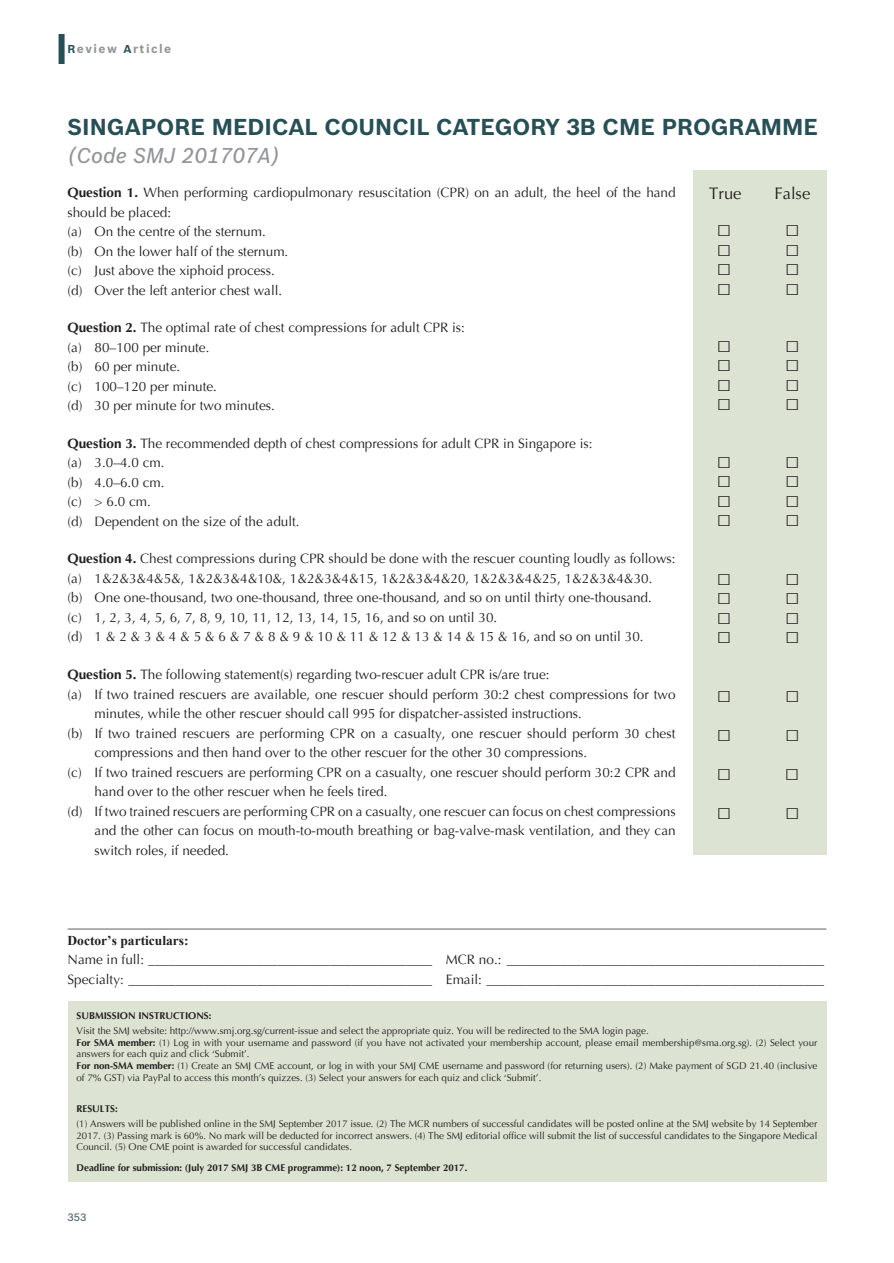
<style>
.page{position:relative;width:894px;height:1263px;background:#fff}
.page>*{position:absolute;margin:0;border:0;box-sizing:border-box;transform-origin:0 0}
.t1{font:24px "Times New Roman";color:#231f20}
.t2{font:700 22.5px "Bosch Sans";color:#284f56}
.t3{font:italic 500 21px "Bosch Sans";color:#939598}
.t4{font:16.5px "Optima";color:#231f20}
.t5{font:13.5px/19.5px "Optima";color:#231f20}
.t6{font:700 13.5px "Times New Roman";color:#231f20}
.t7{font:700 12px "Bosch Sans";letter-spacing:.12em;color:#939598}
.t8{font:500 10.5px "Bosch Sans";color:#4f676d}
.t9{font:9.75px/11.7px "Optima";color:#231f20}
.t10{font:700 9.75px "Optima";color:#231f20}
.s1{font-size:11.25px;color:#284f56}
.s2{font-weight:700}
</style>
<div class="page">
<div style="left:58px;top:34px;width:7px;height:30px;background:#284f56"></div>
<hr style="left:68px;top:928px;width:758px;height:1px;background:#939598">
<div style="left:68px;top:1001px;width:758px;height:180px;background:#dce3d3"></div>
<div style="left:692px;top:170px;width:134px;height:684px;background:#dce3d3"></div>
<p class="t7" style="left:68px;top:44px;width:105px"><span class="s1">R</span>eview <span class="s1">A</span>rticle</p>
<h2 class="t2" style="left:68px;top:118px;width:751px">SINGAPORE MEDICAL COUNCIL CATEGORY 3B CME PROGRAMME</h2>
<h3 class="t3" style="left:68px;top:147px;width:213px">(Code SMJ 201707A)</h3>
<p class="t5" style="left:68px;top:183px;width:609px"><span class="s2">Question 1.</span> When performing cardiopulmonary resuscitation (CPR) on an adult, the heel of the hand should be placed:<br>(a) On the centre of the sternum.<br>(b) On the lower half of the sternum.<br>(c) Just above the xiphoid process.<br>(d) Over the left anterior chest wall.</p>
<p class="t5" style="left:68px;top:318px;width:398px"><span class="s2">Question 2.</span> The optimal rate of chest compressions for adult CPR is: (a) 80–100 per minute.<br>(b) 60 per minute.<br>(c) 100–120 per minute.<br>(d) 30 per minute for two minutes.</p>
<p class="t5" style="left:68px;top:434px;width:526px"><span class="s2">Question 3.</span> The recommended depth of chest compressions for adult CPR in Singapore is: (a) 3.0–4.0 cm.<br>(b) 4.0–6.0 cm.<br>(c) &gt; 6.0 cm.<br>(d) Dependent on the size of the adult.</p>
<p class="t5" style="left:68px;top:549px;width:609px"><span class="s2">Question 4.</span> Chest compressions during CPR should be done with the rescuer counting loudly as follows: (a) 1&amp;2&amp;3&amp;4&amp;5&amp;, 1&amp;2&amp;3&amp;4&amp;10&amp;, 1&amp;2&amp;3&amp;4&amp;15, 1&amp;2&amp;3&amp;4&amp;20, 1&amp;2&amp;3&amp;4&amp;25, 1&amp;2&amp;3&amp;4&amp;30.<br>(b) One one-thousand, two one-thousand, three one-thousand, and so on until thirty one-thousand.<br>(c) 1, 2, 3, 4, 5, 6, 7, 8, 9, 10, 11, 12, 13, 14, 15, 16, and so on until 30.<br>(d) 1 &amp; 2 &amp; 3 &amp; 4 &amp; 5 &amp; 6 &amp; 7 &amp; 8 &amp; 9 &amp; 10 &amp; 11 &amp; 12 &amp; 13 &amp; 14 &amp; 15 &amp; 16, and so on until 30.</p>
<p class="t5" style="left:68px;top:665px;width:483px"><span class="s2">Question 5.</span> The following statement(s) regarding two-rescuer adult CPR is/are true:</p>
<p class="t5" style="left:68px;top:684px;width:609px">(a) If two trained rescuers are available, one rescuer should perform 30:2 chest compressions for two</p>
<p class="t5" style="left:94px;top:704px;width:488px">minutes, while the other rescuer should call 995 for dispatcher-assisted instructions.</p>
<p class="t5" style="left:68px;top:723px;width:609px">(b) If two trained rescuers are performing CPR on a casualty, one rescuer should perform 30 chest</p>
<p class="t5" style="left:94px;top:743px;width:494px">compressions and then hand over to the other rescuer for the other 30 compressions.</p>
<p class="t5" style="left:68px;top:762px;width:609px">(c) If two trained rescuers are performing CPR on a casualty, one rescuer should perform 30:2 CPR and</p>
<p class="t5" style="left:94px;top:782px;width:294px">hand over to the other rescuer when he feels tired.</p>
<p class="t5" style="left:68px;top:801px;width:609px">(d) If two trained rescuers are performing CPR on a casualty, one rescuer can focus on chest compressions</p>
<p class="t5" style="left:94px;top:821px;width:582px">and the other can focus on mouth-to-mouth breathing or bag-valve-mask ventilation, and they can</p>
<p class="t5" style="left:94px;top:840px;width:136px">switch roles, if needed.</p>
<p class="t4" style="left:709px;top:184px;width:34px">True</p>
<p class="t4" style="left:774px;top:184px;width:37px">False</p>
<h1 class="t1" style="left:716px;top:215px;width:84px">□ □</h1>
<h1 class="t1" style="left:716px;top:234px;width:84px">□ □</h1>
<h1 class="t1" style="left:716px;top:254px;width:84px">□ □</h1>
<h1 class="t1" style="left:716px;top:273px;width:84px">□ □</h1>
<h1 class="t1" style="left:716px;top:330px;width:84px">□ □</h1>
<h1 class="t1" style="left:716px;top:350px;width:84px">□ □</h1>
<h1 class="t1" style="left:716px;top:369px;width:84px">□ □</h1>
<h1 class="t1" style="left:716px;top:389px;width:84px">□ □</h1>
<h1 class="t1" style="left:716px;top:446px;width:84px">□ □</h1>
<h1 class="t1" style="left:716px;top:465px;width:84px">□ □</h1>
<h1 class="t1" style="left:716px;top:485px;width:84px">□ □</h1>
<h1 class="t1" style="left:716px;top:504px;width:84px">□ □</h1>
<h1 class="t1" style="left:716px;top:563px;width:84px">□ □</h1>
<h1 class="t1" style="left:716px;top:582px;width:84px">□ □</h1>
<h1 class="t1" style="left:716px;top:602px;width:84px">□ □</h1>
<h1 class="t1" style="left:716px;top:621px;width:84px">□ □</h1>
<h1 class="t1" style="left:716px;top:680px;width:84px">□ □</h1>
<h1 class="t1" style="left:716px;top:719px;width:84px">□ □</h1>
<h1 class="t1" style="left:716px;top:758px;width:84px">□ □</h1>
<h1 class="t1" style="left:716px;top:797px;width:84px">□ □</h1>
<p class="t6" style="left:68px;top:932px;width:123px">Doctor’s particulars:</p>
<p class="t5" style="left:68px;top:950px;width:758px">Name in full: __________________________________________ MCR no.: _______________________________________________<br>Specialty: _____________________________________________ Email: __________________________________________________</p>
<p class="t10" style="left:76px;top:1010px;width:136px">SUBMISSION INSTRUCTIONS:</p>
<p class="t9" style="left:76px;top:1025px;width:742px">Visit the SMJ website: http://www.smj.org.sg/current-issue and select the appropriate quiz. You will be redirected to the SMA login page.<br><span class="s2">For SMA member:</span> (1) Log in with your username and password (if you have not activated your membership account, please email membership@sma.org.sg). (2) Select your answers for each quiz and click ‘Submit’.<br><span class="s2">For non-SMA member:</span> (1) Create an SMJ CME account, or log in with your SMJ CME username and password (for returning users). (2) Make payment of SGD 21.40 (inclusive of 7% GST) via PayPal to access this month’s quizzes. (3) Select your answers for each quiz and click ‘Submit’.</p>
<p class="t10" style="left:76px;top:1103px;width:43px">RESULTS:</p>
<p class="t9" style="left:76px;top:1117px;width:742px;text-align:justify">(1) Answers will be published online in the SMJ September 2017 issue. (2) The MCR numbers of successful candidates will be posted online at the SMJ website by 14 September 2017. (3) Passing mark is 60%. No mark will be deducted for incorrect answers. (4) The SMJ editorial office will submit the list of successful candidates to the Singapore Medical Council. (5) One CME point is awarded for successful candidates.</p>
<p class="t10" style="left:76px;top:1162px;width:392px">Deadline for submission: (July 2017 SMJ 3B CME programme): 12 noon, 7 September 2017.</p>
<p class="t8" style="left:68px;top:1213px;width:20px">353</p>
</div>
